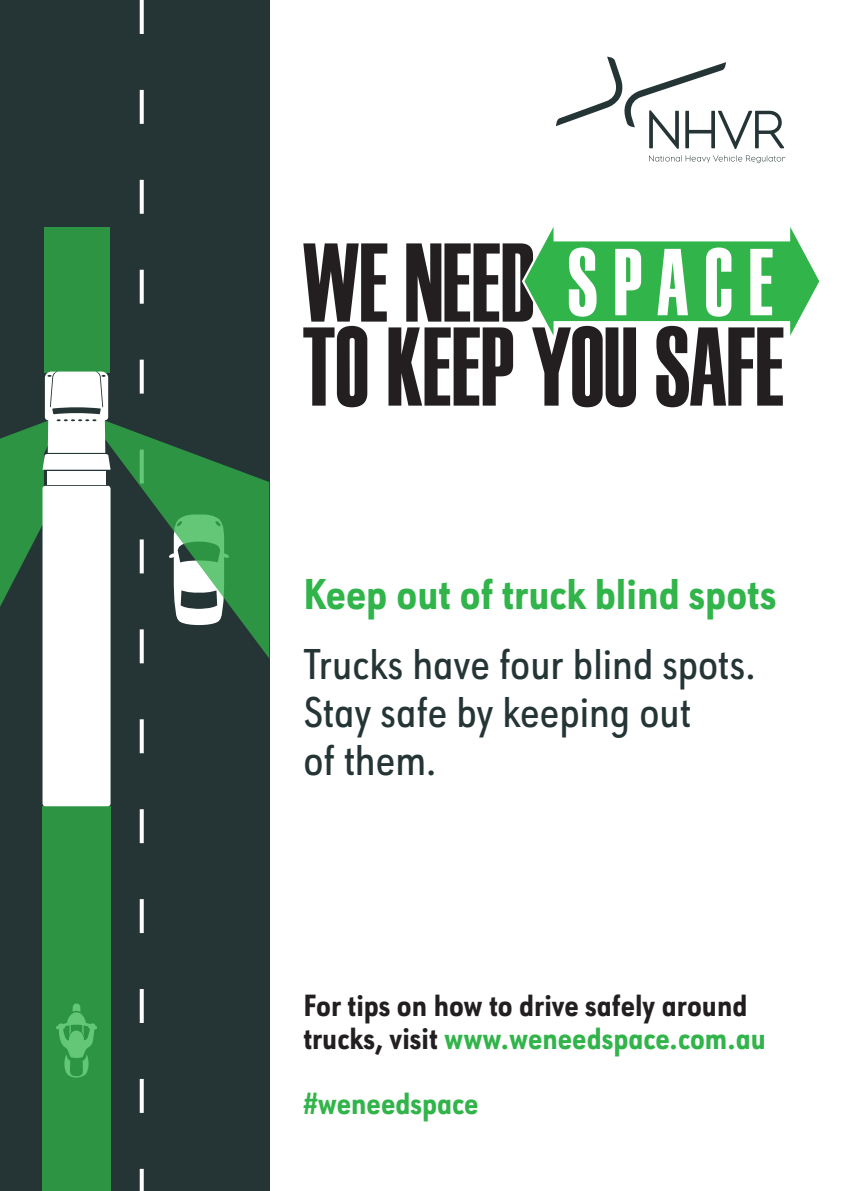
<style>
.page{position:relative;width:842px;height:1191px;background:#fff}
.page>*{position:absolute;margin:0;border:0;box-sizing:border-box;transform-origin:0 0}
.t1{font:500 45px/48px "URW Geometric Cond";color:#253536}
.t2{font:800 45px "URW Geometric Cond";color:#31b44a}
.t3{font:800 32px/33px "URW Geometric Cond";color:#231f20}
.t4{font:800 32px "URW Geometric Cond";color:#31b44a}
.s1{color:#31b44a}
</style>
<div class="page">
<svg style="left:649px;top:155px;width:136px;height:8px"></svg>
<svg style="left:556px;top:57px;width:228px;height:92px"></svg>
<svg style="left:303px;top:227px;width:516px;height:180px"></svg>
<svg style="left:0;top:0;width:269px;height:1191px;background:#3c5a4c"></svg>
<div style="left:47px;top:471px;width:59px;height:14px;background:#fff"></div>
<p class="t2" style="left:303px;top:559px;width:475px">Keep out of truck blind spots</p>
<p class="t1" style="left:303px;top:637px;width:454px">Trucks have four blind spots.<br>Stay safe by keeping out<br>of them.</p>
<p class="t3" style="left:303px;top:986px;width:464px">For tips on how to drive safely around trucks, visit <span class="s1">www.weneedspace.com.au</span></p>
<p class="t4" style="left:303px;top:1079px;width:177px">#weneedspace</p>
</div>
